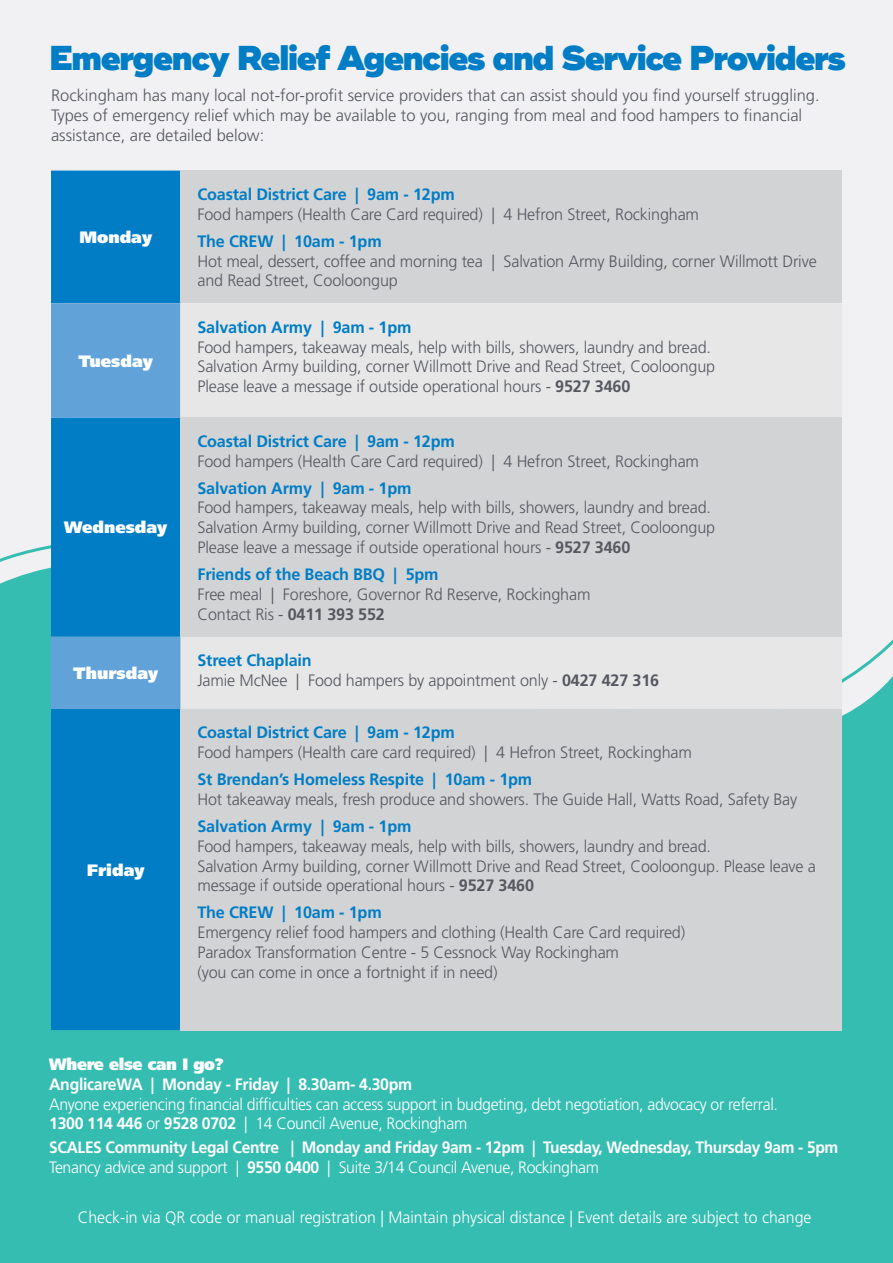
<style>
.page{position:relative;width:893px;height:1263px;background:#f1f1f3}
.page>*{position:absolute;margin:0;border:0;box-sizing:border-box;transform-origin:0 0}
.t1{font:900 34.5px "Ridley Grotesk";letter-spacing:-.04em;color:#007dc5}
.t2{font:300 16.5px/19.8px "Frutiger LT Std";letter-spacing:-.01em;color:#565861}
.t3{font:700 16.5px "Frutiger LT Std";letter-spacing:-.01em;color:#007dc5}
.t4{font:700 16.5px/19.8px "Frutiger LT Std";letter-spacing:-.02em;color:#fff;scale:.94 1}
.t5{font:300 16.5px/19.8px "Frutiger LT Std";letter-spacing:-.02em;color:#fff;scale:.96 1}
.t6{font:300 16.5px "Frutiger LT Std";color:#fff;scale:.96 1}
.t7{font:700 16.5px "Frutiger LT Std";letter-spacing:-.02em;color:#fff;scale:.96 1}
.t8{font:900 16.5px "Frutiger LT Std";color:#fff}
.t9{font:900 16.5px "Frutiger LT Std";letter-spacing:-.02em;color:#fff;scale:.96 1}
.s1{font-weight:700}
.s2{font-weight:700;color:#007dc5}
.s3{font-weight:300}
</style>
<div class="page">
<div style="left:0;top:545px;width:893px;height:718px;background:#36bdb2"></div>
<div style="left:51px;top:171px;width:129px;height:859px;background:#007dc5"></div>
<div style="left:180px;top:171px;width:662px;height:132px;background:#d1d3d5"></div>
<svg style="left:51px;top:303px;width:129px;height:406px;background:#2c8ece"></svg>
<div style="left:180px;top:303px;width:662px;height:406px;background:#e7e7e7"></div>
<div style="left:180px;top:417px;width:662px;height:220px;background:#d1d3d5"></div>
<div style="left:180px;top:709px;width:662px;height:321px;background:#d1d3d5"></div>
<h1 class="t1" style="left:49px;top:36px;width:798px">Emergency Relief Agencies and Service Providers</h1>
<p class="t2" style="left:51px;top:86px;width:770px">Rockingham has many local not-for-profit service providers that can assist should you find yourself struggling.<br>Types of emergency relief which may be available to you, ranging from meal and food hampers to financial assistance, are detailed below:</p>
<p class="t8" style="left:79px;top:227px;width:74px">Monday</p>
<p class="t8" style="left:79px;top:351px;width:76px">Tuesday</p>
<p class="t8" style="left:64px;top:517px;width:105px">Wednesday</p>
<p class="t8" style="left:73px;top:663px;width:86px">Thursday</p>
<p class="t8" style="left:87px;top:860px;width:59px">Friday</p>
<p class="t3" style="left:197px;top:185px;width:259px">Coastal District Care | 9am - 12pm</p>
<p class="t2" style="left:197px;top:204px;width:503px">Food hampers (Health Care Card required) | 4 Hefron Street, Rockingham</p>
<p class="t3" style="left:197px;top:231px;width:186px">The CREW | 10am - 1pm</p>
<p class="t2" style="left:197px;top:251px;width:621px">Hot meal, dessert, coffee and morning tea | Salvation Army Building, corner Willmott Drive and Read Street, Cooloongup</p>
<p class="t3" style="left:197px;top:317px;width:216px">Salvation Army | 9am - 1pm</p>
<p class="t2" style="left:197px;top:337px;width:519px">Food hampers, takeaway meals, help with bills, showers, laundry and bread.<br>Salvation Army building, corner Willmott Drive and Read Street, Cooloongup<br>Please leave a message if outside operational hours - <span class="s1">9527 3460</span></p>
<p class="t3" style="left:197px;top:431px;width:259px">Coastal District Care | 9am - 12pm</p>
<p class="t2" style="left:197px;top:451px;width:503px">Food hampers (Health Care Card required) | 4 Hefron Street, Rockingham</p>
<p class="t3" style="left:197px;top:478px;width:216px">Salvation Army | 9am - 1pm</p>
<p class="t2" style="left:197px;top:498px;width:519px">Food hampers, takeaway meals, help with bills, showers, laundry and bread.<br>Salvation Army building, corner Willmott Drive and Read Street, Cooloongup<br>Please leave a message if outside operational hours - <span class="s1">9527 3460</span></p>
<p class="t3" style="left:197px;top:565px;width:243px">Friends of the Beach BBQ | 5pm</p>
<p class="t2" style="left:197px;top:584px;width:395px">Free meal | Foreshore, Governor Rd Reserve, Rockingham<br>Contact Ris - <span class="s1">0411 393 552</span></p>
<p class="t2" style="left:197px;top:651px;width:463px"><span class="s2">Street Chaplain<br></span>Jamie McNee | Food hampers by appointment only - <span class="s1">0427 427 316</span></p>
<p class="t3" style="left:197px;top:723px;width:259px">Coastal District Care | 9am - 12pm</p>
<p class="t2" style="left:197px;top:743px;width:496px">Food hampers (Health care card required) | 4 Hefron Street, Rockingham</p>
<p class="t3" style="left:197px;top:770px;width:336px">St Brendan’s Homeless Respite | 10am - 1pm</p>
<p class="t2" style="left:197px;top:790px;width:601px">Hot takeaway meals, fresh produce and showers. The Guide Hall, Watts Road, Safety Bay</p>
<p class="t3" style="left:197px;top:816px;width:216px">Salvation Army | 9am - 1pm</p>
<p class="t2" style="left:197px;top:836px;width:620px">Food hampers, takeaway meals, help with bills, showers, laundry and bread.<br>Salvation Army building, corner Willmott Drive and Read Street, Cooloongup. Please leave a message if outside operational hours - <span class="s1">9527 3460</span></p>
<p class="t3" style="left:197px;top:903px;width:186px">The CREW | 10am - 1pm</p>
<p class="t2" style="left:197px;top:923px;width:489px">Emergency relief food hampers and clothing (Health Care Card required)<br>Paradox Transformation Centre - 5 Cessnock Way Rockingham<br>(you can come in once a fortnight if in need)</p>
<p class="t9" style="left:49px;top:1054px;width:183px">Where else can I go?</p>
<p class="t7" style="left:49px;top:1074px;width:380px">AnglicareWA | Monday - Friday | 8.30am- 4.30pm</p>
<p class="t5" style="left:49px;top:1094px;width:761px">Anyone experiencing financial difficulties can access support in budgeting, debt negotiation, advocacy or referral.<br><span class="s1">1300 114 446</span> or <span class="s1">9528 0702</span> | 14 Council Avenue, Rockingham</p>
<p class="t4" style="left:49px;top:1138px;width:841px">SCALES Community Legal Centre | Monday and Friday 9am - 12pm | Tuesday, Wednesday, Thursday 9am - 5pm<br><span class="s3">Tenancy advice and support |</span> 9550 0400 <span class="s3">| Suite 3/14 Council Avenue, Rockingham</span></p>
<p class="t6" style="left:78px;top:1208px;width:765px">Check-in via QR code or manual registration | Maintain physical distance | Event details are subject to change</p>
</div>
